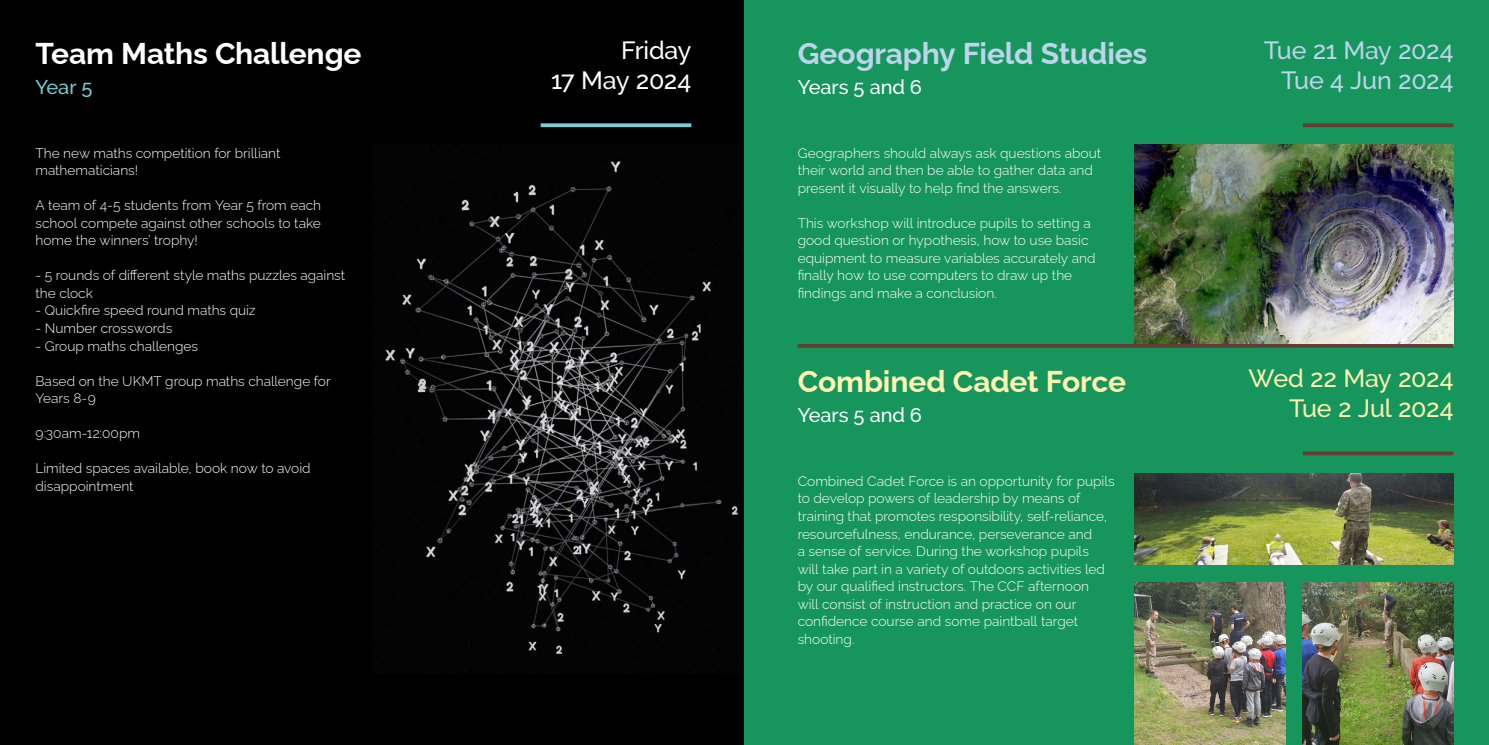
<style>
.page{position:relative;width:1489px;height:745px;background:#fff}
.page>*{position:absolute;margin:0;border:0;box-sizing:border-box;transform-origin:0 0}
.t1{font:100 30px "Raleway";letter-spacing:-.005em;color:#bed3ec}
.t2{font:100 30px "Raleway";letter-spacing:-.01em;color:#fff}
.t3{font:100 30px "Raleway";letter-spacing:-.005em;color:#fff4b0}
.t4{font:500 25px "Raleway";letter-spacing:-.015em;color:#bed3ec}
.t5{font:500 25px "Raleway";letter-spacing:-.01em;color:#fff4b0}
.t6{font:500 25px "Raleway";letter-spacing:-.02em;color:#fff}
.t7{font:500 20px "Raleway";letter-spacing:-.005em;color:#fff}
.t8{font:500 20px "Raleway";color:#74cdd7}
.t9{font:100 13.75px/17.5px "Raleway";color:#fff}
</style>
<div class="page">
<div style="left:0;top:0;width:744px;height:744px;background:#000"></div>
<img style="left:385px;top:161px;width:353px;height:494px">
<div style="left:744px;top:0;width:744px;height:744px;background:#16965c"></div>
<img style="left:1134px;top:473px;width:319px;height:91px">
<img style="left:1134px;top:582px;width:150px;height:162px">
<img style="left:1302px;top:582px;width:151px;height:162px">
<img style="left:1134px;top:145px;width:319px;height:199px">
<svg style="left:540px;top:123px;width:151px;height:4px"></svg>
<svg style="left:1302px;top:451px;width:151px;height:4px"></svg>
<hr style="left:797px;top:344px;width:656px;height:3px;background:#633e35">
<svg style="left:1302px;top:123px;width:151px;height:4px"></svg>
<p class="t2" style="left:35px;top:29px;width:327px">Team Maths Challenge</p>
<p class="t8" style="left:35px;top:75px;width:59px">Year 5</p>
<p class="t9" style="left:35px;top:142px;width:246px">The new maths competition for brilliant mathematicians!</p>
<p class="t9" style="left:35px;top:195px;width:287px;text-align:justify">A team of 4-5 students from Year 5 from each school compete against other schools to take home the winners’ trophy!</p>
<p class="t9" style="left:35px;top:265px;width:311px">- 5 rounds of different style maths puzzles against the clock</p>
<p class="t9" style="left:35px;top:300px;width:222px">- Quickfire speed round maths quiz</p>
<p class="t9" style="left:35px;top:317px;width:138px">- Number crosswords</p>
<p class="t9" style="left:35px;top:335px;width:164px">- Group maths challenges</p>
<p class="t9" style="left:35px;top:370px;width:297px">Based on the UKMT group maths challenge for<br>Years 8-9</p>
<p class="t9" style="left:35px;top:422px;width:106px">9:30am-12:00pm</p>
<p class="t9" style="left:35px;top:457px;width:277px">Limited spaces available, book now to avoid disappointment</p>
<p class="t6" style="left:621px;top:36px;width:72px">Friday</p>
<p class="t6" style="left:551px;top:66px;width:142px">17 May 2024</p>
<p class="t1" style="left:797px;top:29px;width:351px">Geography Field Studies</p>
<p class="t7" style="left:797px;top:75px;width:126px">Years 5 and 6</p>
<p class="t9" style="left:797px;top:142px;width:305px">Geographers should always ask questions about their world and then be able to gather data and present it visually to help find the answers.</p>
<p class="t9" style="left:797px;top:212px;width:299px">This workshop will introduce pupils to setting a good question or hypothesis, how to use basic equipment to measure variables accurately and finally how to use computers to draw up the findings and make a conclusion.</p>
<p class="t3" style="left:797px;top:357px;width:330px">Combined Cadet Force</p>
<p class="t7" style="left:797px;top:403px;width:126px">Years 5 and 6</p>
<p class="t9" style="left:797px;top:470px;width:318px">Combined Cadet Force is an opportunity for pupils to develop powers of leadership by means of training that promotes responsibility, self-reliance, resourcefulness, endurance, perseverance and<br>a sense of service. During the workshop pupils<br>will take part in a variety of outdoors activities led by our qualified instructors. The CCF afternoon<br>will consist of instruction and practice on our confidence course and some paintball target shooting.</p>
<p class="t4" style="left:1263px;top:36px;width:191px">Tue 21 May 2024</p>
<p class="t4" style="left:1281px;top:66px;width:174px">Tue 4 Jun 2024</p>
<p class="t5" style="left:1248px;top:363px;width:206px">Wed 22 May 2024</p>
<p class="t5" style="left:1288px;top:393px;width:166px">Tue 2 Jul 2024</p>
</div>
